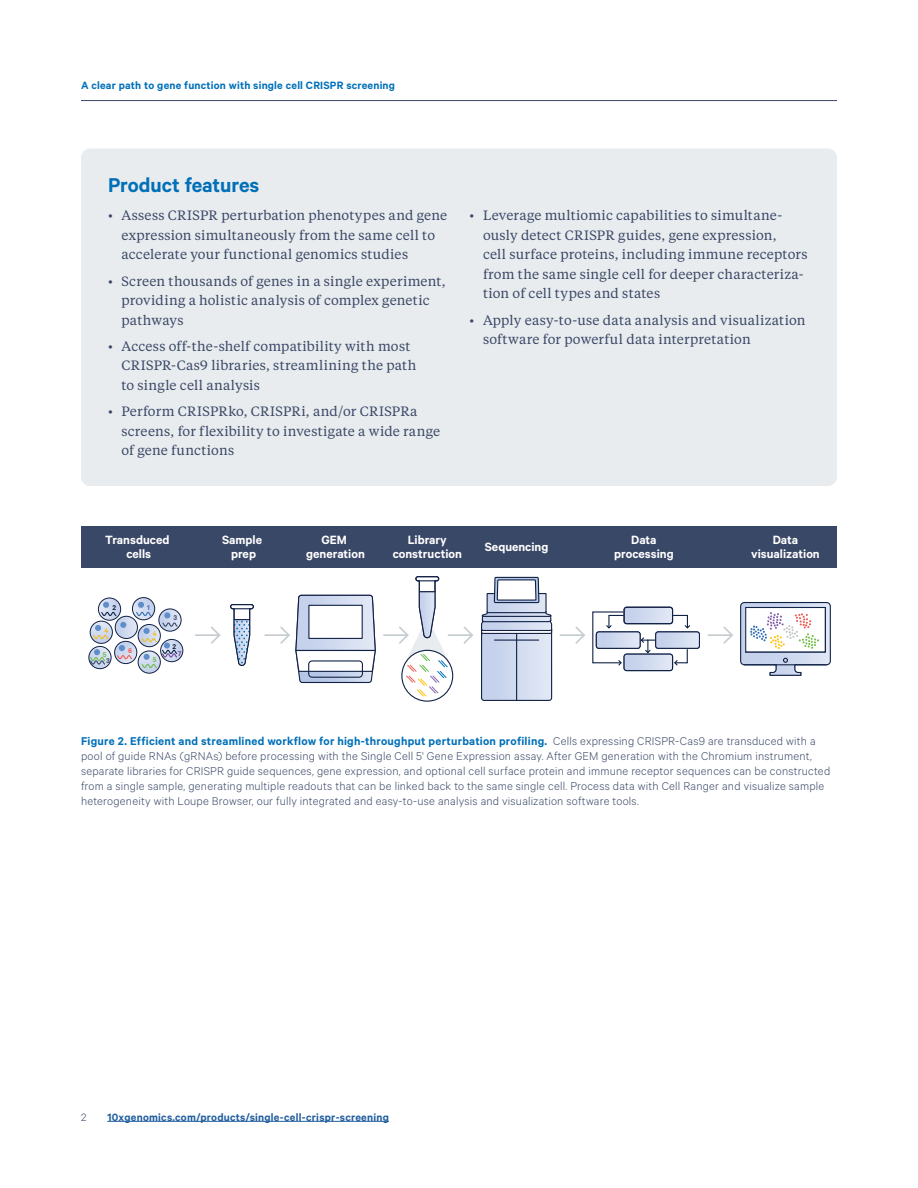
<style>
.page{position:relative;width:918px;height:1188px;background:#fff}
.page>*{position:absolute;margin:0;border:0;box-sizing:border-box;transform-origin:0 0}
.t1{font:600 22.5px "Calibre";letter-spacing:-.005em;color:#0070b9}
.t2{font:13.5px/19.5px "Tiempos Text";letter-spacing:.015em;color:#3a4867}
.t3{font:600 13.5px/13.5px "Calibre";color:#fff;text-align:center}
.t4{font:300 12.75px/15px "Calibre";letter-spacing:.02em;color:#3a4867}
.t5{font:600 12px "Calibre";letter-spacing:.02em;color:#215e9e}
.t6{font:600 12px "Calibre";letter-spacing:.015em;color:#0070b9}
.t7{font:300 12px "Calibre";color:#3a4867}
.t8{font:600 7.8px "Calibre";color:#394a68}
.t9{font:600 7.8px "Calibre";color:#f1be1a}
.t10{font:600 7.8px "Calibre";color:#72bf4a}
.t11{font:600 7.8px "Calibre";color:#112246}
.t12{font:600 7.8px "Calibre";color:#112346}
.t13{font:600 7.8px "Calibre";color:#71449b}
.t14{font:600 7.8px "Calibre";color:#f15a53}
.t15{font:600 7.8px "Calibre";color:#3470b7}
.s1{font-weight:600;color:#0070b9}
</style>
<div class="page">
<div style="left:81px;top:526px;width:756px;height:42px;background:#3a4867"></div>
<div style="left:655px;top:631px;width:45px;height:18px;border:1px solid #112246;border-radius:3px"></div>
<svg style="left:592px;top:607px;width:107px;height:64px"></svg>
<svg style="left:740px;top:602px;width:91px;height:74px"></svg>
<svg style="left:402px;top:650px;width:51px;height:51px"></svg>
<div style="left:401px;top:650px;width:52px;height:52px;border:1px solid #112246;border-radius:50%"></div>
<svg style="left:230px;top:604px;width:24px;height:62px"></svg>
<hr style="left:384px;top:634px;width:24px;height:2px;background:#c6cdd1">
<svg style="left:397px;top:576px;width:54px;height:121px"></svg>
<hr style="left:265px;top:634px;width:24px;height:2px;background:#c6cdd1">
<svg style="left:279px;top:594px;width:97px;height:89px"></svg>
<hr style="left:196px;top:634px;width:23px;height:2px;background:#c6cdd1">
<svg style="left:209px;top:626px;width:12px;height:18px"></svg>
<hr style="left:448px;top:634px;width:24px;height:2px;background:#c6cdd1">
<svg style="left:462px;top:576px;width:91px;height:125px"></svg>
<hr style="left:560px;top:634px;width:24px;height:2px;background:#c6cdd1">
<svg style="left:574px;top:626px;width:11px;height:18px"></svg>
<hr style="left:708px;top:634px;width:24px;height:2px;background:#c6cdd1">
<svg style="left:722px;top:626px;width:11px;height:18px"></svg>
<svg style="left:98px;top:598px;width:23px;height:22px"></svg>
<div style="left:98px;top:598px;width:23px;height:23px;border:1px solid #112246;border-radius:50%"></div>
<svg style="left:161px;top:639px;width:22px;height:23px"></svg>
<div style="left:160px;top:639px;width:23px;height:23px;border:1px solid #112246;border-radius:50%"></div>
<div style="left:159px;top:609px;width:22px;height:22px;border:1px solid #112246;border-radius:50%"></div>
<svg style="left:132px;top:598px;width:23px;height:22px"></svg>
<div style="left:132px;top:597px;width:23px;height:23px;border:1px solid #112246;border-radius:50%"></div>
<div style="left:89px;top:646px;width:22px;height:23px;border:1px solid #112246;border-radius:50%"></div>
<svg style="left:138px;top:651px;width:22px;height:22px"></svg>
<div style="left:138px;top:651px;width:23px;height:22px;border:1px solid #112246;border-radius:50%"></div>
<svg style="left:89px;top:602px;width:90px;height:66px"></svg>
<hr style="left:81px;top:100px;width:756px;height:1px;background:#3a4867">
<hr style="left:107px;top:1121px;width:282px;height:1px;background:#215e9e">
<div style="left:81px;top:148px;width:756px;height:338px;background:#e9ecee;border-radius:9px"></div>
<p class="t6" style="left:81px;top:78px;width:316px">A clear path to gene function with single cell CRISPR screening</p>
<h1 class="t1" style="left:108px;top:171px;width:153px">Product features</h1>
<p class="t2" style="left:122px;top:205px;width:327px;text-indent:-14px">• Assess CRISPR perturbation phenotypes and gene expression simultaneously from the same cell to accelerate your functional genomics studies</p>
<p class="t2" style="left:122px;top:271px;width:326px;text-indent:-14px">• Screen thousands of genes in a single experiment, providing a holistic analysis of complex genetic pathways</p>
<p class="t2" style="left:122px;top:336px;width:296px;text-indent:-14px">• Access off-the-shelf compatibility with most<br>CRISPR-Cas9 libraries, streamlining the path to single cell analysis</p>
<p class="t2" style="left:122px;top:401px;width:320px;text-indent:-14px">• Perform CRISPRko, CRISPRi, and/or CRISPRa screens, for flexibility to investigate a wide range of gene functions</p>
<p class="t2" style="left:483px;top:205px;width:326px;text-indent:-13px">• Leverage multiomic capabilities to simultane&shy;ously detect CRISPR guides, gene expression,<br>cell surface proteins, including immune receptors from the same single cell for deeper characteriza&shy;tion of cell types and states</p>
<p class="t2" style="left:483px;top:310px;width:324px;text-indent:-14px">• Apply easy-to-use data analysis and visualization software for powerful data interpretation</p>
<p class="t3" style="left:105px;top:533px;width:66px">Transduced cells</p>
<p class="t3" style="left:393px;top:533px;width:71px">Library construction</p>
<p class="t3" style="left:222px;top:533px;width:42px">Sample prep</p>
<p class="t3" style="left:306px;top:533px;width:60px">GEM generation</p>
<p class="t3" style="left:485px;top:540px;width:65px">Sequencing</p>
<p class="t3" style="left:614px;top:533px;width:61px">Data processing</p>
<p class="t3" style="left:751px;top:533px;width:70px">Data visualization</p>
<p class="t11" style="left:112px;top:603px;width:5px">2</p>
<p class="t9" style="left:104px;top:626px;width:6px">4</p>
<p class="t10" style="left:103px;top:650px;width:5px">5</p>
<p class="t8" style="left:106px;top:656px;width:5px">3</p>
<p class="t14" style="left:128px;top:646px;width:5px">6</p>
<p class="t15" style="left:147px;top:603px;width:4px">1</p>
<p class="t9" style="left:153px;top:629px;width:6px">4</p>
<p class="t10" style="left:153px;top:654px;width:5px">5</p>
<p class="t8" style="left:174px;top:613px;width:5px">3</p>
<p class="t12" style="left:173px;top:642px;width:5px">2</p>
<p class="t13" style="left:178px;top:649px;width:5px">7</p>
<p class="t4" style="left:81px;top:733px;width:751px"><span class="s1">Figure 2. Efficient and streamlined workflow for high-throughput perturbation profiling.</span> Cells expressing CRISPR-Cas9 are transduced with a pool of guide RNAs (gRNAs) before processing with the Single Cell 5' Gene Expression assay. After GEM generation with the Chromium instrument, separate libraries for CRISPR guide sequences, gene expression, and optional cell surface protein and immune receptor sequences can be constructed from a single sample, generating multiple readouts that can be linked back to the same single cell. Process data with Cell Ranger and visualize sample heterogeneity with Loupe Browser, our fully integrated and easy-to-use analysis and visualization software tools.</p>
<p class="t7" style="left:81px;top:1110px;width:7px">2</p>
<p class="t5" style="left:107px;top:1110px;width:283px">10xgenomics.com/products/single-cell-crispr-screening</p>
</div>
